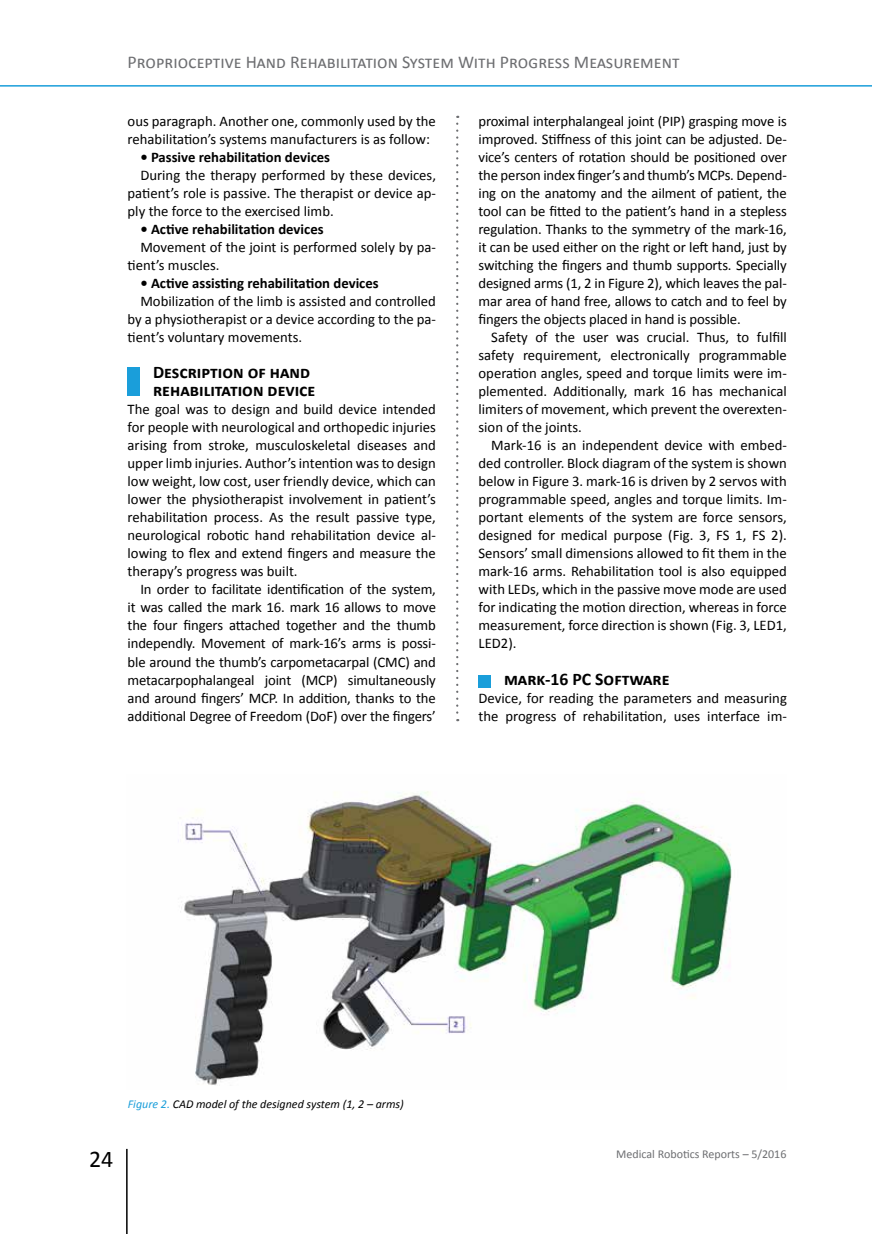
<style>
.page{position:relative;width:872px;height:1234px;background:#fff}
.page>*{position:absolute;margin:0;border:0;box-sizing:border-box;transform-origin:0 0}
.t1{font:24px "Calibri";color:#000}
.t2{font:18px "Calibri";color:#6d6e71}
.t3{font:700 17.7px/18px "Calibri";color:#000}
.t4{font:14.7px/18px "Calibri";color:#000;text-align:justify}
.t5{font:700 14.7px "Calibri";color:#000}
.t6{font:italic 12px "Calibri";color:#000}
.t7{font:12px "Calibri";color:#6d6e71}
.s1{color:#1a9eda}
</style>
<div class="page">
<hr style="left:126px;top:1148px;width:2px;height:85px;background:#000">
<hr style="left:0;top:85px;width:872px;height:2px;background:#1a9eda">
<svg style="left:456px;top:124px;width:2px;height:597px"></svg>
<img style="left:180px;top:791px;width:552px;height:294px">
<div style="left:128px;top:367px;width:12px;height:28px;background:#1a9eda"></div>
<div style="left:478px;top:674px;width:13px;height:13px;background:#1a9eda"></div>
<p class="t2" style="left:128px;top:51px;width:553px">Proprioceptive Hand Rehabilitation System With Progress Measurement</p>
<p class="t4" style="left:128px;top:111px;width:310px">ous paragraph. Another one, commonly used by the rehabilitation’s systems manufacturers is as follow:</p>
<p class="t5" style="left:140px;top:148px;width:191px">• Passive rehabilitation devices</p>
<p class="t4" style="left:128px;top:165px;width:310px;text-indent:13px">During the therapy performed by these devices, patient’s role is passive. The therapist or device ap&shy;ply the force to the exercised limb.</p>
<p class="t5" style="left:140px;top:220px;width:185px">• Active rehabilitation devices</p>
<p class="t4" style="left:128px;top:237px;width:310px;text-indent:13px">Movement of the joint is performed solely by pa&shy;tient’s muscles.</p>
<p class="t5" style="left:140px;top:274px;width:240px">• Active assisting rehabilitation devices</p>
<p class="t4" style="left:128px;top:291px;width:310px;text-indent:13px">Mobilization of the limb is assisted and controlled by a physiotherapist or a device according to the pa&shy;tient’s voluntary movements.</p>
<p class="t3" style="left:153px;top:362px;width:164px">Description of hand rehabilitation device</p>
<p class="t4" style="left:128px;top:399px;width:310px">The goal was to design and build device intended for people with neurological and orthopedic injuries arising from stroke, musculoskeletal diseases and upper limb injuries. Author’s intention was to design low weight, low cost, user friendly device, which can lower the physiotherapist involvement in patient’s rehabilitation process. As the result passive type, neurological robotic hand rehabilitation device al&shy;lowing to flex and extend fingers and measure the therapy’s progress was built.</p>
<p class="t4" style="left:128px;top:579px;width:310px;text-indent:13px">In order to facilitate identification of the system, it was called the mark 16. mark 16 allows to move the four fingers attached together and the thumb independly. Movement of mark-16’s arms is possi&shy;ble around the thumb’s carpometacarpal (CMC) and metacarpophalangeal joint (MCP) simultaneously and around fingers’ MCP. In addition, thanks to the additional Degree of Freedom (DoF) over the fingers’</p>
<p class="t4" style="left:478px;top:111px;width:310px">proximal interphalangeal joint (PIP) grasping move is improved. Stiffness of this joint can be adjusted. De&shy;vice’s centers of rotation should be positioned over the person index finger’s and thumb’s MCPs. Depend&shy;ing on the anatomy and the ailment of patient, the tool can be fitted to the patient’s hand in a stepless regulation. Thanks to the symmetry of the mark-16, it can be used either on the right or left hand, just by switching the fingers and thumb supports. Specially designed arms (1, 2 in Figure 2), which leaves the pal&shy;mar area of hand free, allows to catch and to feel by fingers the objects placed in hand is possible.</p>
<p class="t4" style="left:478px;top:327px;width:310px;text-indent:13px">Safety of the user was crucial. Thus, to fulfill safety requirement, electronically programmable operation angles, speed and torque limits were im&shy;plemented. Additionally, mark 16 has mechanical limiters of movement, which prevent the overexten&shy;sion of the joints.</p>
<p class="t4" style="left:478px;top:435px;width:310px;text-indent:13px">Mark-16 is an independent device with embed&shy;ded controller. Block diagram of the system is shown below in Figure 3. mark-16 is driven by 2 servos with programmable speed, angles and torque limits. Im&shy;portant elements of the system are force sensors, designed for medical purpose (Fig. 3, FS 1, FS 2).<br>Sensors’ small dimensions allowed to fit them in the mark-16 arms. Rehabilitation tool is also equipped with LEDs, which in the passive move mode are used for indicating the motion direction, whereas in force measurement, force direction is shown (Fig. 3, LED1, LED2).</p>
<p class="t3" style="left:504px;top:668px;width:167px">mark-16 PC Software</p>
<p class="t4" style="left:478px;top:687px;width:310px">Device, for reading the parameters and measuring the progress of rehabilitation, uses interface im-</p>
<p class="t6" style="left:128px;top:1096px;width:277px"><span class="s1">Figure 2.</span> CAD model of the designed system (1, 2 – arms)</p>
<h1 class="t1" style="left:89px;top:1143px;width:26px">24</h1>
<p class="t7" style="left:616px;top:1146px;width:172px">Medical Robotics Reports – 5/2016</p>
</div>
